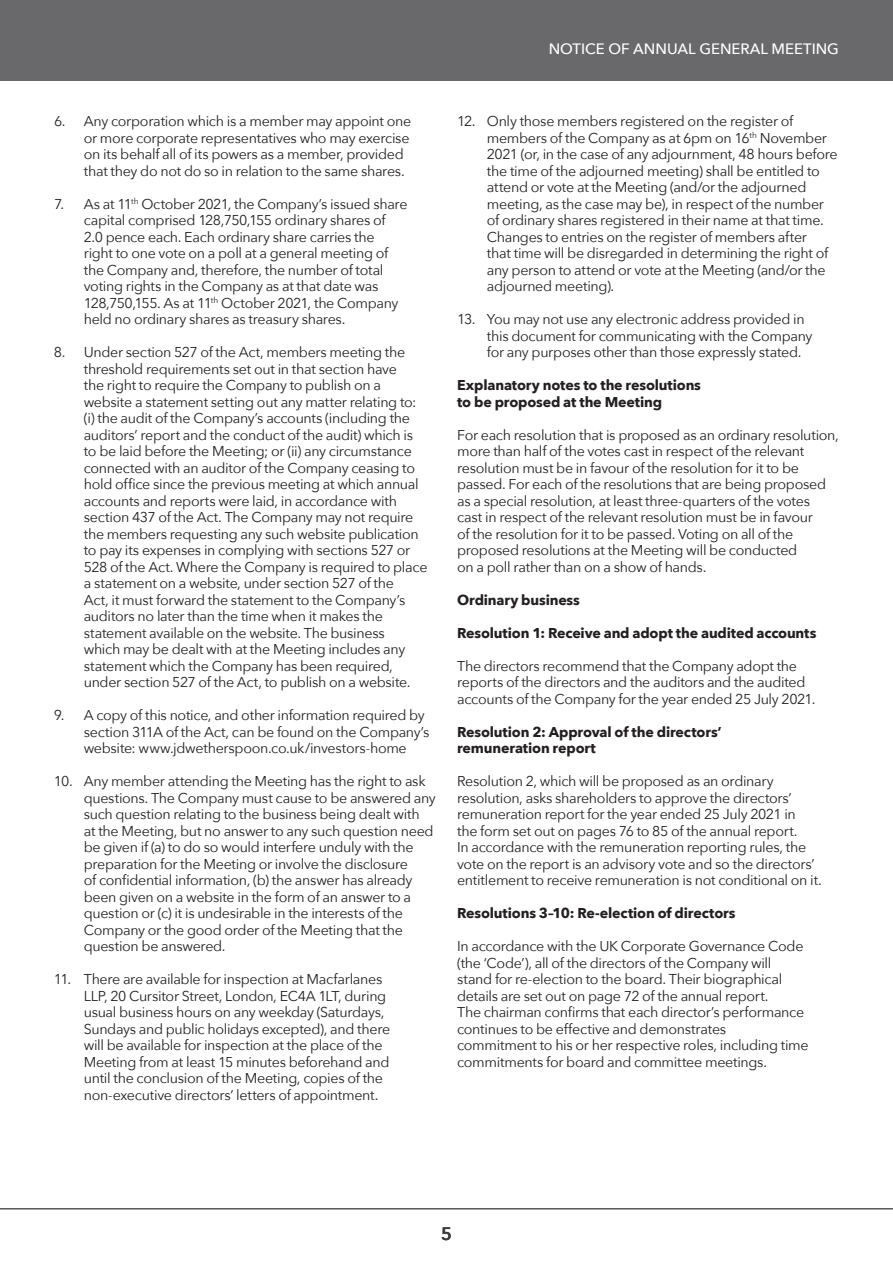
<style>
.page{position:relative;width:893px;height:1263px;background:#fff}
.page>*{position:absolute;margin:0;border:0;box-sizing:border-box;transform-origin:0 0}
.t1{font:600 18px "Avenir Next";color:#231f20}
.t2{font:500 15px "Avenir Next";color:#fff}
.t3{font:14.25px/16.5px "Avenir Next";letter-spacing:-.025em;color:#231f20}
.t4{font:700 14.25px/16.5px "Avenir Next";letter-spacing:-.01em;color:#231f20}
</style>
<div class="page">
<hr style="left:0;top:1208px;width:893px;height:1px;background:#57585a">
<div style="left:0;top:0;width:893px;height:81px;background:#69696c"></div>
<p class="t2" style="left:549px;top:36px;width:292px">NOTICE OF ANNUAL GENERAL MEETING</p>
<p class="t3" style="left:84px;top:112px;width:329px;text-indent:-30px">6. Any corporation which is a member may appoint one or more corporate representatives who may exercise on its behalf all of its powers as a member, provided that they do not do so in relation to the same shares.</p>
<p class="t3" style="left:84px;top:195px;width:325px;text-indent:-30px">7. As at 11<sup>th</sup> October 2021, the Company’s issued share capital comprised 128,750,155 ordinary shares of 2.0 pence each. Each ordinary share carries the<br>right to one vote on a poll at a general meeting of the Company and, therefore, the number of total voting rights in the Company as at that date was 128,750,155. As at 11<sup>th</sup> October 2021, the Company held no ordinary shares as treasury shares.</p>
<p class="t3" style="left:84px;top:343px;width:345px;text-indent:-30px">8. Under section 527 of the Act, members meeting the threshold requirements set out in that section have<br>the right to require the Company to publish on a website a statement setting out any matter relating to: (i) the audit of the Company’s accounts (including the auditors’ report and the conduct of the audit) which is to be laid before the Meeting; or (ii) any circumstance connected with an auditor of the Company ceasing to hold office since the previous meeting at which annual accounts and reports were laid, in accordance with section 437 of the Act. The Company may not require the members requesting any such website publication to pay its expenses in complying with sections 527 or 528 of the Act. Where the Company is required to place a statement on a website, under section 527 of the<br>Act, it must forward the statement to the Company’s auditors no later than the time when it makes the statement available on the website. The business<br>which may be dealt with at the Meeting includes any statement which the Company has been required, under section 527 of the Act, to publish on a website.</p>
<p class="t3" style="left:84px;top:706px;width:347px;text-indent:-30px">9. A copy of this notice, and other information required by section 311A of the Act, can be found on the Company’s website: www.jdwetherspoon.co.uk/investors-home</p>
<p class="t3" style="left:84px;top:772px;width:354px;text-indent:-30px">10. Any member attending the Meeting has the right to ask questions. The Company must cause to be answered any such question relating to the business being dealt with<br>at the Meeting, but no answer to any such question need be given if (a) to do so would interfere unduly with the preparation for the Meeting or involve the disclosure<br>of confidential information, (b) the answer has already been given on a website in the form of an answer to a question or (c) it is undesirable in the interests of the Company or the good order of the Meeting that the question be answered.</p>
<p class="t3" style="left:84px;top:970px;width:308px;text-indent:-30px">11. There are available for inspection at Macfarlanes LLP, 20 Cursitor Street, London, EC4A 1LT, during usual business hours on any weekday (Saturdays, Sundays and public holidays excepted), and there will be available for inspection at the place of the Meeting from at least 15 minutes beforehand and until the conclusion of the Meeting, copies of the non-executive directors’ letters of appointment.</p>
<p class="t3" style="left:487px;top:112px;width:352px;text-indent:-30px">12. Only those members registered on the register of members of the Company as at 6pm on 16<sup>th</sup> November 2021 (or, in the case of any adjournment, 48 hours before the time of the adjourned meeting) shall be entitled to attend or vote at the Meeting (and/or the adjourned meeting, as the case may be), in respect of the number of ordinary shares registered in their name at that time.<br>Changes to entries on the register of members after<br>that time will be disregarded in determining the right of any person to attend or vote at the Meeting (and/or the adjourned meeting).</p>
<p class="t3" style="left:487px;top:310px;width:327px;text-indent:-30px">13. You may not use any electronic address provided in this document for communicating with the Company for any purposes other than those expressly stated.</p>
<p class="t4" style="left:457px;top:377px;width:245px">Explanatory notes to the resolutions to be proposed at the Meeting</p>
<p class="t3" style="left:457px;top:426px;width:383px">For each resolution that is proposed as an ordinary resolution, more than half of the votes cast in respect of the relevant resolution must be in favour of the resolution for it to be passed. For each of the resolutions that are being proposed as a special resolution, at least three-quarters of the votes cast in respect of the relevant resolution must be in favour<br>of the resolution for it to be passed. Voting on all of the proposed resolutions at the Meeting will be conducted<br>on a poll rather than on a show of hands.</p>
<p class="t4" style="left:457px;top:591px;width:124px">Ordinary business</p>
<p class="t4" style="left:457px;top:624px;width:361px">Resolution 1: Receive and adopt the audited accounts</p>
<p class="t3" style="left:457px;top:657px;width:360px">The directors recommend that the Company adopt the reports of the directors and the auditors and the audited accounts of the Company for the year ended 25 July 2021.</p>
<p class="t4" style="left:457px;top:723px;width:266px">Resolution 2: Approval of the directors’ remuneration report</p>
<p class="t3" style="left:457px;top:772px;width:366px">Resolution 2, which will be proposed as an ordinary resolution, asks shareholders to approve the directors’ remuneration report for the year ended 25 July 2021 in<br>the form set out on pages 76 to 85 of the annual report.<br>In accordance with the remuneration reporting rules, the vote on the report is an advisory vote and so the directors’ entitlement to receive remuneration is not conditional on it.</p>
<p class="t4" style="left:457px;top:905px;width:280px">Resolutions 3–10: Re-election of directors</p>
<p class="t3" style="left:457px;top:937px;width:353px">In accordance with the UK Corporate Governance Code (the ‘Code’), all of the directors of the Company will stand for re-election to the board. Their biographical details are set out on page 72 of the annual report.<br>The chairman confirms that each director’s performance continues to be effective and demonstrates commitment to his or her respective roles, including time commitments for board and committee meetings.</p>
<p class="t1" style="left:441px;top:1218px;width:12px">5</p>
</div>
